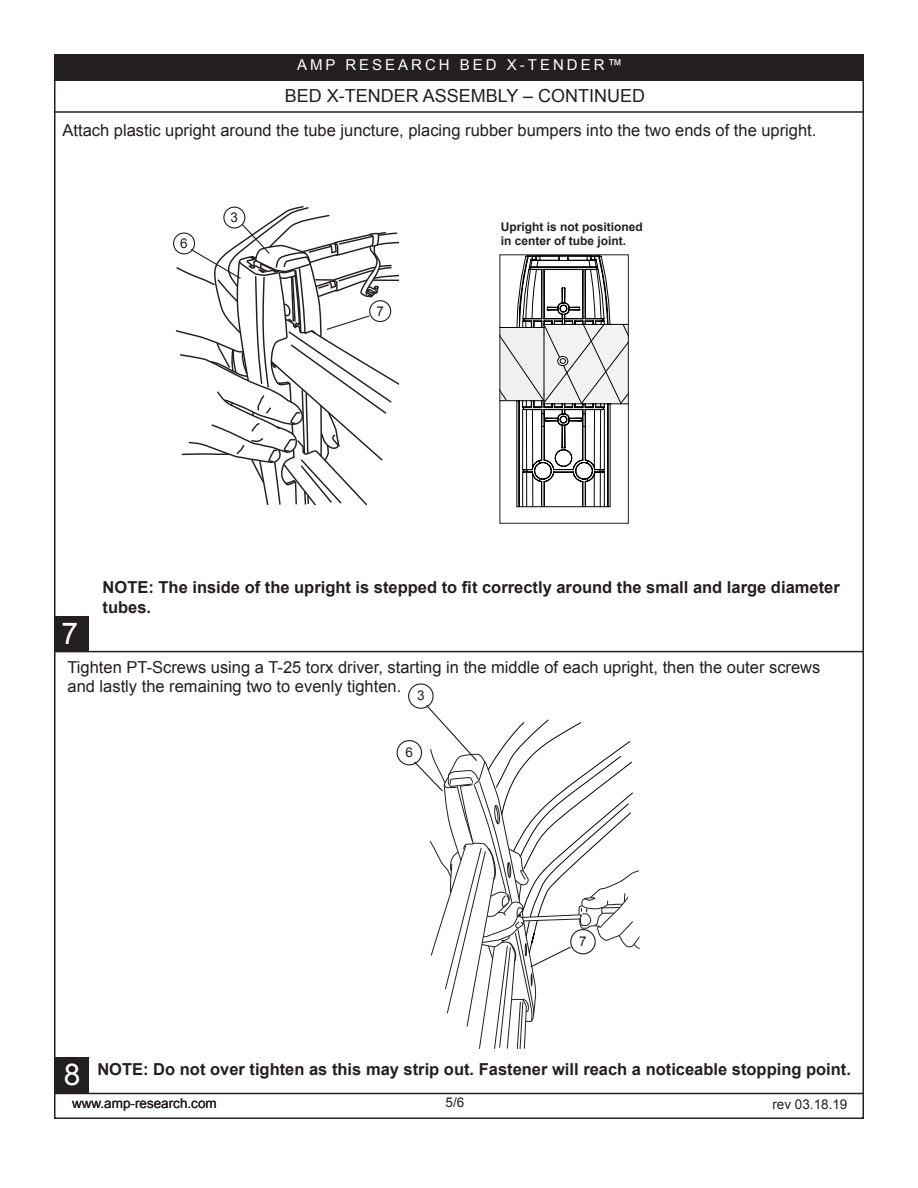
<style>
.page{position:relative;width:918px;height:1188px;background:#fff}
.page>*{position:absolute;margin:0;border:0;box-sizing:border-box;transform-origin:0 0}
.t1{font:30px "Arial";color:#fff}
.t2{font:18px "Arial";color:#231f20}
.t3{font:16.5px/19.8px "Arial";color:#231f20}
.t4{font:700 16.5px/19.8px "Arial";color:#231f20}
.t5{font:15px "Arial";letter-spacing:.2em;color:#fff}
.t6{font:13.5px "Arial";color:#231f20}
.t7{font:700 12px/14.4px "Arial";color:#231f20}
.s1{font-weight:400;font-size:30px;color:#fff}
</style>
<div class="page">
<div style="left:54px;top:55px;width:809px;height:26px;background:#231f20"></div>
<hr style="left:54px;top:111px;width:810px;height:2px;background:#231f20">
<hr style="left:54px;top:1093px;width:810px;height:1px;background:#231f20">
<hr style="left:54px;top:651px;width:809px;height:1px;background:#231f20">
<div style="left:54px;top:616px;width:35px;height:36px;background:#231f20"></div>
<div style="left:55px;top:1057px;width:34px;height:36px;background:#231f20"></div>
<div style="left:173px;top:233px;width:22px;height:21px;border:1px solid #231f20;border-radius:50%"></div>
<svg style="left:175px;top:206px;width:223px;height:300px"></svg>
<div style="left:408px;top:683px;width:26px;height:26px;border:1px solid #231f20;border-radius:50%"></div>
<div style="left:397px;top:740px;width:25px;height:25px;border:1px solid #231f20;border-radius:50%"></div>
<svg style="left:413px;top:704px;width:227px;height:345px"></svg>
<hr style="left:720px;top:324px;width:1px;height:80px;background:#040503">
<svg style="left:502px;top:256px;width:125px;height:252px"></svg>
<div style="left:500px;top:254px;width:129px;height:270px;border:1px solid #231f20"></div>
<p class="t5" style="left:297px;top:55px;width:327px">AMP RESEARCH BED X-TENDER™</p>
<p class="t2" style="left:285px;top:83px;width:362px">BED X-TENDER ASSEMBLY – CONTINUED</p>
<p class="t3" style="left:63px;top:120px;width:755px">Attach plastic upright around the tube juncture, placing rubber bumpers into the two ends of the upright.</p>
<p class="t6" style="left:180px;top:235px;width:9px">6</p>
<p class="t6" style="left:231px;top:209px;width:9px">3</p>
<p class="t6" style="left:376px;top:302px;width:9px">7</p>
<p class="t7" style="left:501px;top:220px;width:144px">Upright is not positioned in center of tube joint.</p>
<h1 class="t1" style="left:62px;top:614px;width:18px">7</h1>
<p class="t4" style="left:103px;top:578px;width:739px">NOTE: The inside of the upright is stepped to fit correctly around the small and large diameter tubes.</p>
<p class="t3" style="left:68px;top:657px;width:754px">Tighten PT-Screws using a T-25 torx driver, starting in the middle of each upright, then the outer screws and lastly the remaining two to evenly tighten.</p>
<p class="t6" style="left:417px;top:686px;width:9px">3</p>
<p class="t6" style="left:406px;top:743px;width:9px">6</p>
<p class="t6" style="left:579px;top:932px;width:9px">7</p>
<p class="t4" style="left:64px;top:1059px;width:789px"><span class="s1">8</span> NOTE: Do not over tighten as this may strip out. Fastener will reach a noticeable stopping point.</p>
<p class="t6" style="left:72px;top:1094px;width:146px">www.amp-research.com</p>
<p class="t6" style="left:446px;top:1094px;width:20px">5/6</p>
<p class="t6" style="left:772px;top:1095px;width:77px">rev 03.18.19</p>
</div>
